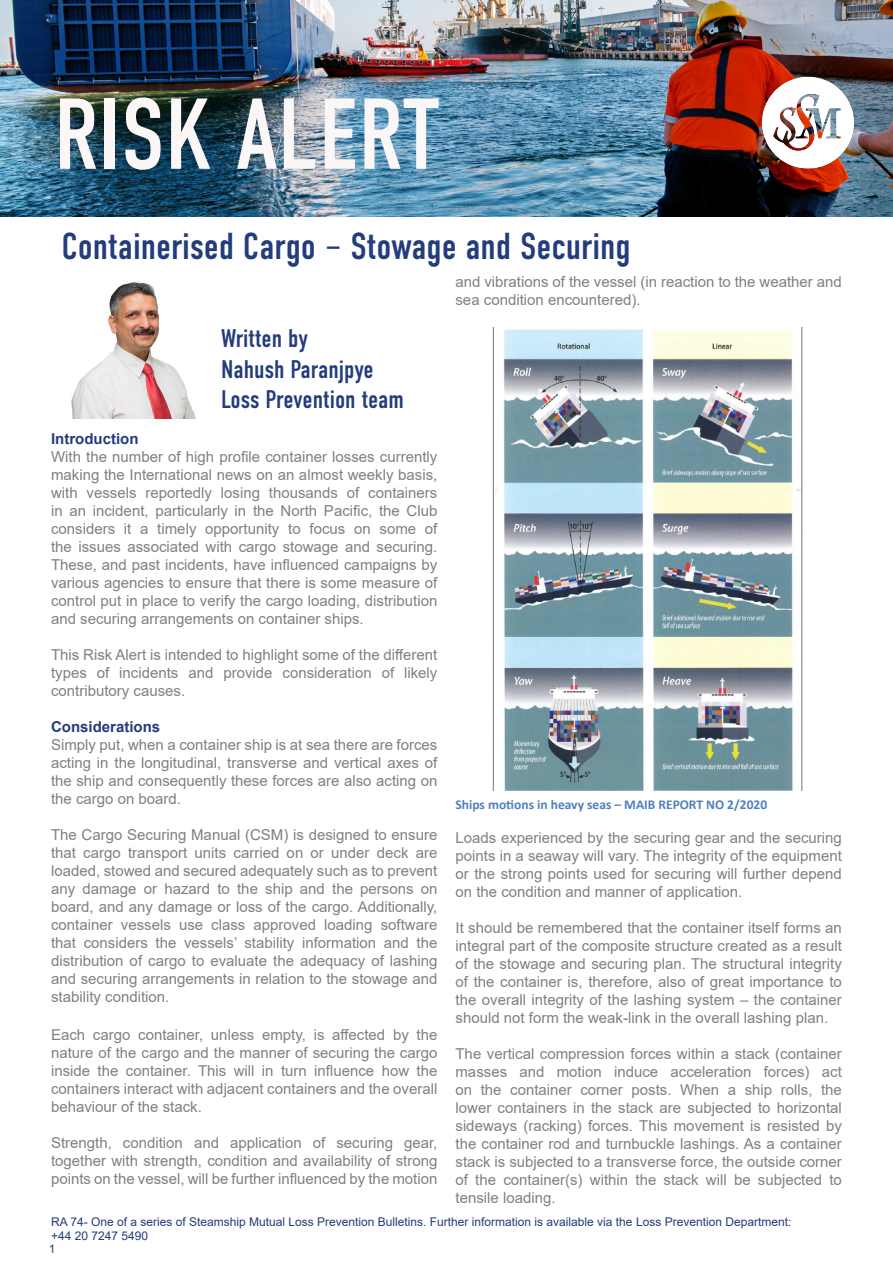
<style>
.page{position:relative;width:893px;height:1263px;background:#fff}
.page>*{position:absolute;margin:0;border:0;box-sizing:border-box;transform-origin:0 0}
.t1{font:100.5px "DIN Condensed";color:#fbf7f7}
.t2{font:37.5px "DIN Condensed";color:#233c7b}
.t3{font:25.5px/30.6px "DIN Condensed";color:#233c7b}
.t4{font:15px/18px "Arial";color:#808080;text-align:justify}
.t5{font:700 15px "Arial";color:#233c7b}
.t6{font:700 13.5px "Calibri";color:#4f81bd}
.t7{font:12px/14.4px "Arial";color:#233c7b}
</style>
<div class="page">
<img style="left:0;top:0;width:893px;height:217px">
<img style="left:71px;top:280px;width:126px;height:139px">
<img style="left:757px;top:69px;width:102px;height:107px">
<img style="left:492px;top:328px;width:311px;height:463px">
<h1 class="t1" style="left:54px;top:78px;width:388px">RISK ALERT</h1>
<h2 class="t2" style="left:62px;top:225px;width:571px">Containerised Cargo – Stowage and Securing</h2>
<h3 class="t3" style="left:221px;top:324px;width:185px">Written by<br>Nahush Paranjpye<br>Loss Prevention team</h3>
<p class="t4" style="left:455px;top:272px;width:388px">and vibrations of the vessel (in reaction to the weather and sea condition encountered).</p>
<p class="t5" style="left:51px;top:428px;width:89px">Introduction</p>
<p class="t4" style="left:51px;top:447px;width:388px">With the number of high profile container losses currently making the International news on an almost weekly basis, with vessels reportedly losing thousands of containers in an incident, particularly in the North Pacific, the Club considers it a timely opportunity to focus on some of the issues associated with cargo stowage and securing.<br>These, and past incidents, have influenced campaigns by various agencies to ensure that there is some measure of control put in place to verify the cargo loading, distribution and securing arrangements on container ships.</p>
<p class="t4" style="left:51px;top:645px;width:388px">This Risk Alert is intended to highlight some of the different types of incidents and provide consideration of likely contributory causes.</p>
<p class="t5" style="left:51px;top:716px;width:111px">Considerations</p>
<p class="t4" style="left:51px;top:735px;width:388px">Simply put, when a container ship is at sea there are forces acting in the longitudinal, transverse and vertical axes of the ship and consequently these forces are also acting on the cargo on board.</p>
<p class="t4" style="left:51px;top:825px;width:388px">The Cargo Securing Manual (CSM) is designed to ensure that cargo transport units carried on or under deck are loaded, stowed and secured adequately such as to prevent any damage or hazard to the ship and the persons on board, and any damage or loss of the cargo. Additionally, container vessels use class approved loading software that considers the vessels’ stability information and the distribution of cargo to evaluate the adequacy of lashing and securing arrangements in relation to the stowage and stability condition.</p>
<p class="t4" style="left:51px;top:1026px;width:388px">Each cargo container, unless empty, is affected by the nature of the cargo and the manner of securing the cargo inside the container. This will in turn influence how the containers interact with adjacent containers and the overall behaviour of the stack.</p>
<p class="t4" style="left:51px;top:1134px;width:388px">Strength, condition and application of securing gear, together with strength, condition and availability of strong points on the vessel, will be further influenced by the motion</p>
<p class="t6" style="left:455px;top:795px;width:313px">Ships motions in heavy seas – MAIB REPORT NO 2/2020</p>
<p class="t4" style="left:455px;top:828px;width:388px">Loads experienced by the securing gear and the securing points in a seaway will vary. The integrity of the equipment or the strong points used for securing will further depend on the condition and manner of application.</p>
<p class="t4" style="left:455px;top:918px;width:388px">It should be remembered that the container itself forms an integral part of the composite structure created as a result of the stowage and securing plan. The structural integrity of the container is, therefore, also of great importance to the overall integrity of the lashing system – the container should not form the weak-link in the overall lashing plan.</p>
<p class="t4" style="left:455px;top:1044px;width:388px">The vertical compression forces within a stack (container masses and motion induce acceleration forces) act on the container corner posts. When a ship rolls, the lower containers in the stack are subjected to horizontal sideways (racking) forces. This movement is resisted by the container rod and turnbuckle lashings. As a container stack is subjected to a transverse force, the outside corner of the container(s) within the stack will be subjected to tensile loading.</p>
<p class="t7" style="left:51px;top:1214px;width:742px">RA 74- One of a series of Steamship Mutual Loss Prevention Bulletins. Further information is available via the Loss Prevention Department: +44 20 7247 5490</p>
<p class="t7" style="left:49px;top:1241px;width:8px">1</p>
</div>
